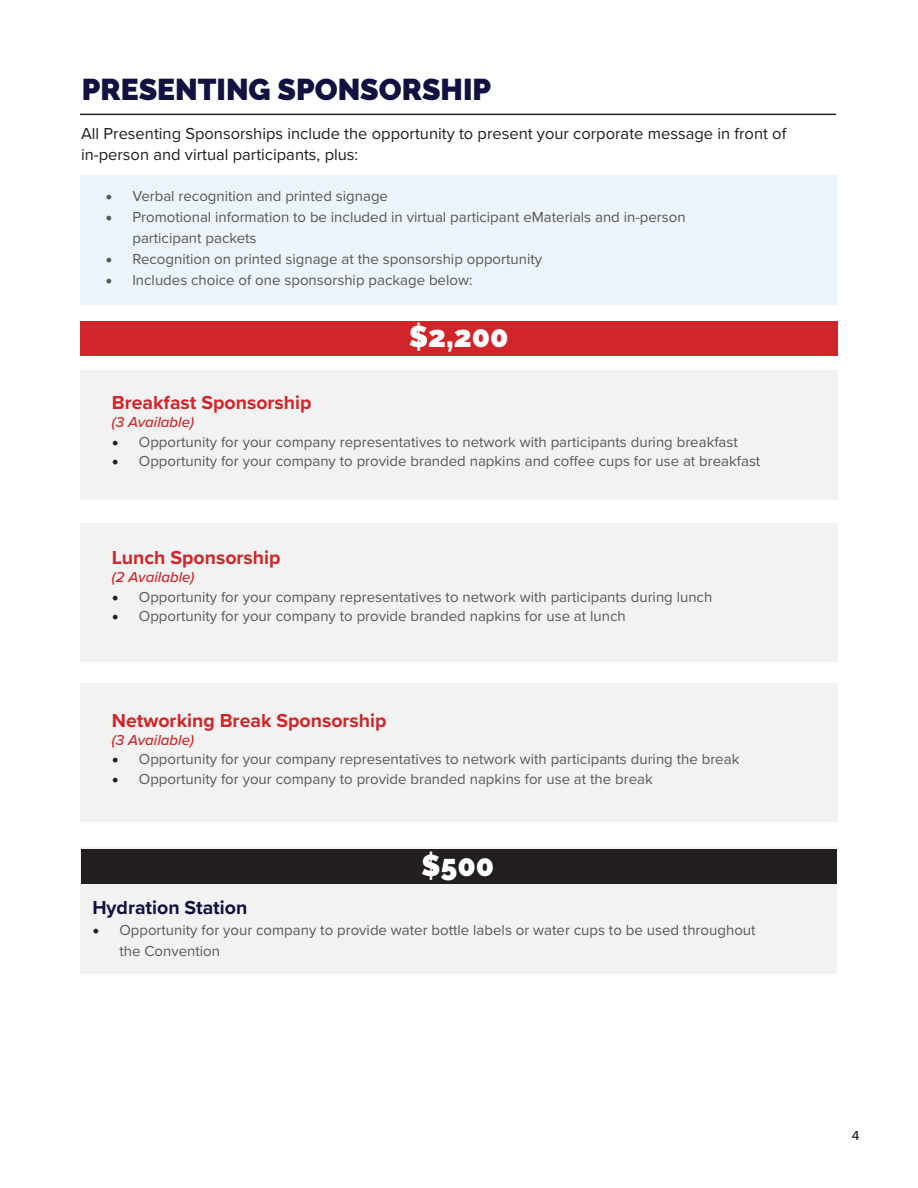
<style>
.page{position:relative;width:918px;height:1188px;background:#fff}
.page>*{position:absolute;margin:0;border:0;box-sizing:border-box;transform-origin:0 0}
.t1{font:900 30px "Raleway";color:#11123f}
.t2{font:900 30px "Raleway";color:#fff}
.t3{font:700 19.5px "Proxima Nova";color:#d12629}
.t4{font:700 19.5px "Proxima Nova";color:#11123f}
.t5{font:16.5px/21px "Proxima Nova";color:#1f1f1e}
.t6{font:15px/21px "Proxima Nova";color:#58595b}
.t7{font:15px/21px "Proxima Nova";color:#56585a}
.t8{font:italic 500 15px "Proxima Nova";color:#d12629}
.t9{font:500 13.5px "Proxima Nova";color:#231f20}
.s1{font-family:"Minion Pro";font-size:18px}
.s2{font-family:"Minion Pro";font-size:18px;color:#231f20}
</style>
<div class="page">
<div style="left:80px;top:322px;width:757px;height:34px;background:#d12629"></div>
<div style="left:80px;top:175px;width:756px;height:130px;background:#edf4f9"></div>
<div style="left:80px;top:370px;width:757px;height:130px;background:#f2f2f3"></div>
<div style="left:80px;top:523px;width:757px;height:139px;background:#f2f2f3"></div>
<div style="left:80px;top:683px;width:757px;height:139px;background:#f2f2f3"></div>
<hr style="left:80px;top:114px;width:756px;height:1px;background:#231f20">
<div style="left:80px;top:848px;width:756px;height:126px;background:#f2f2f3"></div>
<div style="left:81px;top:849px;width:755px;height:34px;background:#231f20"></div>
<p class="t1" style="left:82px;top:72px;width:411px">PRESENTING SPONSORSHIP</p>
<p class="t5" style="left:81px;top:123px;width:707px">All Presenting Sponsorships include the opportunity to present your corporate message in front of in-person and virtual participants, plus:</p>
<p class="t7" style="left:105px;top:185px;width:284px"><span class="s1">•</span> Verbal recognition and printed signage</p>
<p class="t7" style="left:132px;top:206px;width:555px;text-indent:-27px"><span class="s1">•</span> Promotional information to be included in virtual participant eMaterials and in-person participant packets</p>
<p class="t7" style="left:105px;top:248px;width:438px"><span class="s1">•</span> Recognition on printed signage at the sponsorship opportunity</p>
<p class="t7" style="left:105px;top:269px;width:369px"><span class="s1">•</span> Includes choice of one sponsorship package below:</p>
<p class="t2" style="left:409px;top:319px;width:101px">$2,200</p>
<p class="t3" style="left:112px;top:388px;width:201px">Breakfast Sponsorship</p>
<p class="t8" style="left:112px;top:411px;width:84px">(3 Available)</p>
<p class="t6" style="left:112px;top:430px;width:628px"><span class="s2">•</span> Opportunity for your company representatives to network with participants during breakfast</p>
<p class="t6" style="left:112px;top:450px;width:650px"><span class="s2">•</span> Opportunity for your company to provide branded napkins and coffee cups for use at breakfast</p>
<p class="t3" style="left:112px;top:543px;width:170px">Lunch Sponsorship</p>
<p class="t8" style="left:112px;top:566px;width:84px">(2 Available)</p>
<p class="t6" style="left:112px;top:586px;width:602px"><span class="s2">•</span> Opportunity for your company representatives to network with participants during lunch</p>
<p class="t6" style="left:112px;top:605px;width:515px"><span class="s2">•</span> Opportunity for your company to provide branded napkins for use at lunch</p>
<p class="t3" style="left:112px;top:706px;width:276px">Networking Break Sponsorship</p>
<p class="t8" style="left:112px;top:729px;width:84px">(3 Available)</p>
<p class="t6" style="left:112px;top:748px;width:629px"><span class="s2">•</span> Opportunity for your company representatives to network with participants during the break</p>
<p class="t6" style="left:112px;top:768px;width:542px"><span class="s2">•</span> Opportunity for your company to provide branded napkins for use at the break</p>
<p class="t2" style="left:421px;top:848px;width:75px">$500</p>
<p class="t4" style="left:92px;top:893px;width:156px">Hydration Station</p>
<p class="t6" style="left:119px;top:919px;width:638px;text-indent:-27px"><span class="s2">•</span> Opportunity for your company to provide water bottle labels or water cups to be used throughout the Convention</p>
<p class="t9" style="left:852px;top:1126px;width:9px">4</p>
</div>
